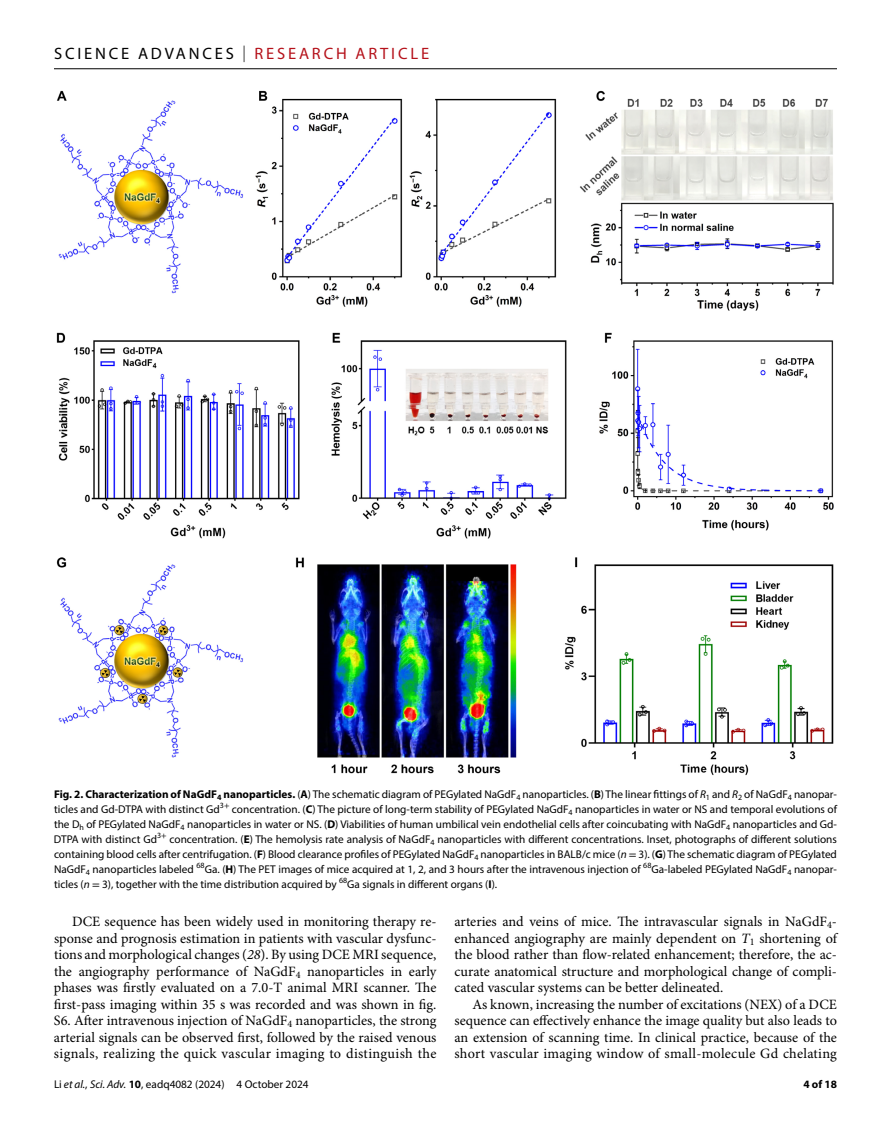
<style>
.page{position:relative;width:891px;height:1134px;background:#fff}
.page>*{position:absolute;margin:0;border:0;box-sizing:border-box;transform-origin:0 0}
.t1{font:16.5px "Myriad Pro";letter-spacing:.17em;color:#000}
.t2{font:14.25px/16.5px "Minion Pro";letter-spacing:.015em;color:#000;text-align:justify}
.t3{font:11.25px/15px "Myriad Pro";color:#000;text-align:justify}
.t4{font:700 11.25px "Myriad Pro";color:#000}
.s1{font-weight:300}
.s2{color:#b5121b}
.s3{font-weight:700}
.s4{font-style:italic}
.s5{font-family:"STIX"}
</style>
<div class="page">
<hr style="left:54px;top:68px;width:783px;height:1px;background:#000">
<img style="left:57px;top:90px;width:777px;height:685px">
<h1 class="t1" style="left:54px;top:44px;width:376px">Science Adva nces <span class="s1">|</span> <span class="s2">Resear ch Ar ticl e</span></h1>
<p class="t3" style="left:54px;top:787px;width:785px"><span class="s3">Fig. 2. Characterization of NaGdF</span><sub>4</sub> <span class="s3">nanoparticles.</span> (<span class="s3">A</span>) The schematic diagram of PEGylated NaGdF<sub>4</sub> nanoparticles. (<span class="s3">B</span>) The linear fittings of <span class="s4">R</span><sub>1</sub> and <span class="s4">R</span><sub>2</sub> of NaGdF<sub>4</sub> nanopar&shy;ticles and Gd--DTPA with distinct Gd<sup>3</sup><sup>+</sup> concentration. (<span class="s3">C</span>) The picture of long-term stability of PEGylated NaGdF<sub>4</sub> nanoparticles in water or NS and temporal evolutions of the D<sub>h</sub> of PEGylated NaGdF<sub>4</sub> nanoparticles in water or NS. (<span class="s3">D</span>) Viabilities of human umbilical vein endothelial cells after coincubating with NaGdF<sub>4</sub> nanoparticles and Gd-DTPA with distinct Gd<sup>3</sup><sup>+</sup> concentration. (<span class="s3">E</span>) The hemolysis rate analysis of NaGdF<sub>4</sub> nanoparticles with different concentrations. I nset, photographs of different solutions containing blood cells after centrifugation. (<span class="s3">F</span>) Blood clearance profiles of PEGylated NaGdF<sub>4</sub> nanoparticles in BALB/c mice (<span class="s4">n</span> <span class="s5">=</span> 3). (<span class="s3">G</span>) The schematic diagram of PEGylated NaGdF<sub>4</sub> nanoparticles labeled <sup>68</sup>Ga. (<span class="s3">H</span>) The PET images of mice acquired at 1, 2, and 3 hours after the intravenous injection of <sup>68</sup>Ga-labeled PEGylated NaGdF<sub>4</sub> nanopar&shy;ticles (<span class="s4">n</span> <span class="s5">=</span> 3), together with the time distribution acquired by <sup>68</sup>Ga signals in different organs (<span class="s3">I</span>).</p>
<p class="t2" style="left:54px;top:914px;width:384px;text-indent:18px">DCE sequence has been widely used in monitoring therapy re&shy;sponse and prognosis estimation in patients with vascular dysfunc&shy;tions and morphological changes (<span class="s4">28</span>). By using DCE MRI sequence, the angiography performance of NaGdF<sub>4</sub> nanoparticles in early phases was firstly evaluated on a 7.0-T animal MRI scanner. The first-pass imaging within 35 s was recorded and was shown in fig.<br>S6. After intravenous injection of NaGdF<sub>4</sub> nanoparticles, the strong arterial signals can be observed first, followed by the raised venous signals, realizing the quick vascular imaging to distinguish the</p>
<p class="t2" style="left:454px;top:914px;width:384px">arteries and veins of mice. The intravascular signals in NaGdF<sub>4</sub>- enhanced angiography are mainly dependent on <span class="s4">T</span><sub>1</sub> shortening of the blood rather than flow-related enhancement; therefore, the ac&shy;curate anatomical structure and morphological change of compli&shy;cated vascular systems can be better delineated.</p>
<p class="t2" style="left:454px;top:996px;width:384px;text-indent:18px">As known, increasing the number of excitations (NEX) of a DCE sequence can effectively enhance the image quality but also leads to an extension of scanning time. In clinical practice, because of the short vascular imaging window of small-molecule Gd chelating</p>
<p class="t3" style="left:54px;top:1076px;width:256px">Li <span class="s4">et al.</span>, <span class="s4">Sci. Adv.</span> <span class="s3">10</span>, eadq4082 (2024) 4 October 2024</p>
<p class="t4" style="left:803px;top:1076px;width:35px">4 of 18</p>
</div>
